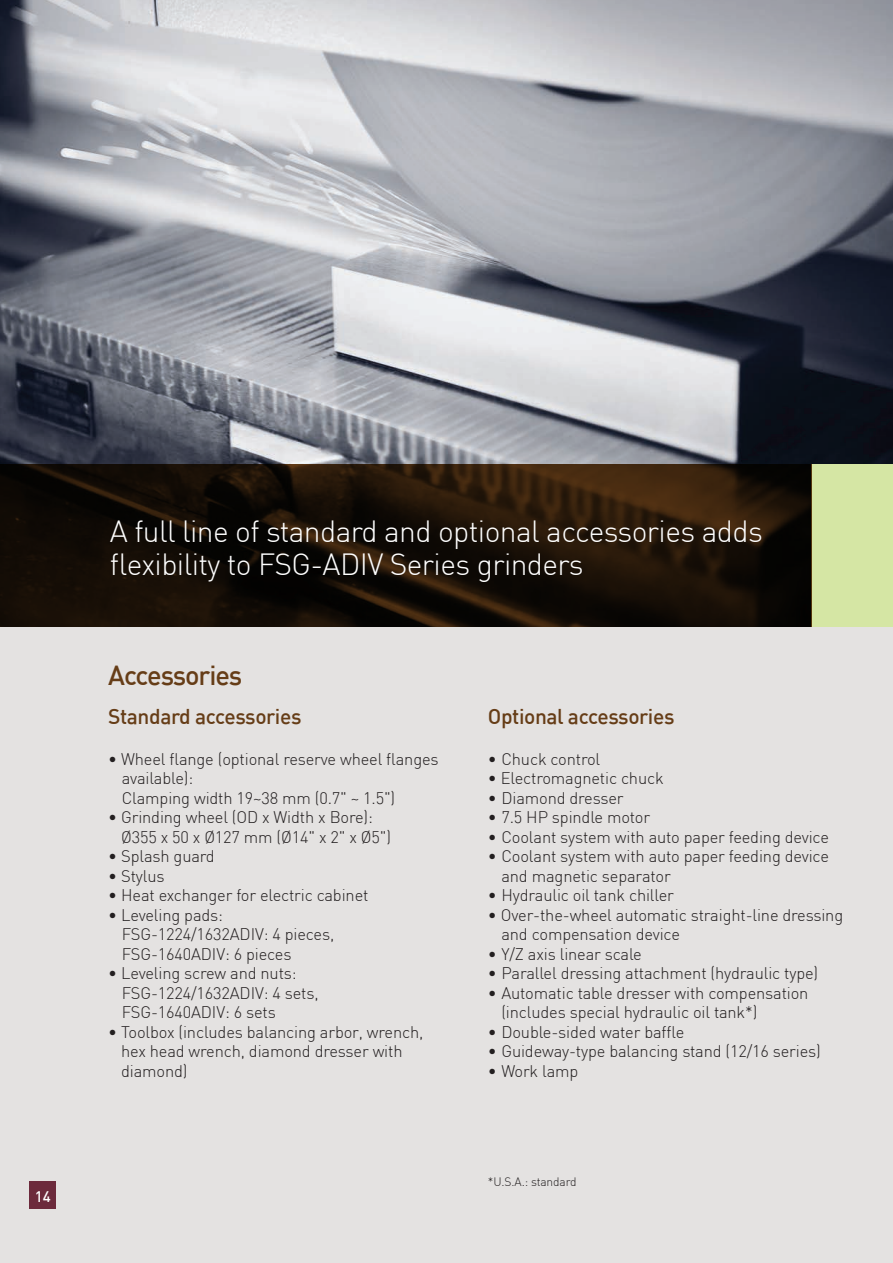
<style>
.page{position:relative;width:893px;height:1263px;background:#fff}
.page>*{position:absolute;margin:0;border:0;box-sizing:border-box;transform-origin:0 0}
.t1{font:300 30px/33px "DIN";letter-spacing:-.02em;color:#fff}
.t2{font:500 27px "DIN";letter-spacing:-.04em;color:#663d17}
.t3{font:500 21px "DIN";letter-spacing:-.02em;color:#663d17}
.t4{font:300 16.5px/19.5px "DIN";letter-spacing:-.01em;color:#231f20}
.t5{font:500 15px "DIN";color:#fff}
.t6{font:300 12px "DIN";letter-spacing:-.01em;color:#231f20}
</style>
<div class="page">
<div style="left:0;top:627px;width:893px;height:636px;background:#e4e2e1"></div>
<img style="left:0;top:0;width:893px;height:464px">
<div style="left:812px;top:464px;width:81px;height:163px;background:#d5e6a4"></div>
<svg style="left:0;top:464px;width:812px;height:163px;background:#1a1007"></svg>
<div style="left:30px;top:1182px;width:26px;height:27px;background:#6c2a3c"></div>
<p class="t5" style="left:35px;top:1186px;width:17px">14</p>
<p class="t1" style="left:110px;top:514px;width:654px">A full line of standard and optional accessories adds flexibility to FSG-ADIV Series grinders</p>
<p class="t2" style="left:108px;top:658px;width:136px">Accessories</p>
<p class="t3" style="left:108px;top:703px;width:195px">Standard accessories</p>
<p class="t3" style="left:488px;top:703px;width:188px">Optional accessories</p>
<p class="t4" style="left:122px;top:749px;width:318px;text-indent:-13px">• Wheel flange (optional reserve wheel flanges available):<br>Clamping width 19~38 mm (0.7" ~ 1.5")</p>
<p class="t4" style="left:121px;top:807px;width:271px;text-indent:-13px">• Grinding wheel (OD x Width x Bore):<br>Ø355 x 50 x Ø127 mm (Ø14" x 2" x Ø5")</p>
<p class="t4" style="left:108px;top:846px;width:108px">• Splash guard</p>
<p class="t4" style="left:108px;top:866px;width:58px">• Stylus</p>
<p class="t4" style="left:108px;top:885px;width:262px">• Heat exchanger for electric cabinet</p>
<p class="t4" style="left:122px;top:905px;width:214px;text-indent:-13px">• Leveling pads:<br>FSG-1224/1632ADIV: 4 pieces,</p>
<p class="t4" style="left:122px;top:944px;width:171px">FSG-1640ADIV: 6 pieces</p>
<p class="t4" style="left:122px;top:963px;width:198px;text-indent:-13px">• Leveling screw and nuts:<br>FSG-1224/1632ADIV: 4 sets,</p>
<p class="t4" style="left:122px;top:1002px;width:156px">FSG-1640ADIV: 6 sets</p>
<p class="t4" style="left:121px;top:1022px;width:304px;text-indent:-13px">• Toolbox (includes balancing arbor, wrench, hex head wrench, diamond dresser with diamond)</p>
<p class="t4" style="left:488px;top:749px;width:114px">• Chuck control</p>
<p class="t4" style="left:488px;top:768px;width:177px">• Electromagnetic chuck</p>
<p class="t4" style="left:488px;top:788px;width:137px">• Diamond dresser</p>
<p class="t4" style="left:488px;top:807px;width:164px">• 7.5 HP spindle motor</p>
<p class="t4" style="left:488px;top:827px;width:343px">• Coolant system with auto paper feeding device</p>
<p class="t4" style="left:501px;top:846px;width:329px;text-indent:-13px">• Coolant system with auto paper feeding device and magnetic separator</p>
<p class="t4" style="left:488px;top:885px;width:187px">• Hydraulic oil tank chiller</p>
<p class="t4" style="left:501px;top:905px;width:343px;text-indent:-13px">• Over-the-wheel automatic straight-line dressing and compensation device</p>
<p class="t4" style="left:488px;top:944px;width:155px">• Y/Z axis linear scale</p>
<p class="t4" style="left:488px;top:963px;width:332px">• Parallel dressing attachment (hydraulic type)</p>
<p class="t4" style="left:488px;top:983px;width:322px">• Automatic table dresser with compensation</p>
<p class="t4" style="left:501px;top:1002px;width:257px">(includes special hydraulic oil tank*)</p>
<p class="t4" style="left:488px;top:1022px;width:198px">• Double-sided water baffle</p>
<p class="t4" style="left:488px;top:1041px;width:334px">• Guideway-type balancing stand (12/16 series)</p>
<p class="t4" style="left:488px;top:1061px;width:92px">• Work lamp</p>
<p class="t6" style="left:488px;top:1174px;width:90px">*U.S.A.: standard</p>
</div>
